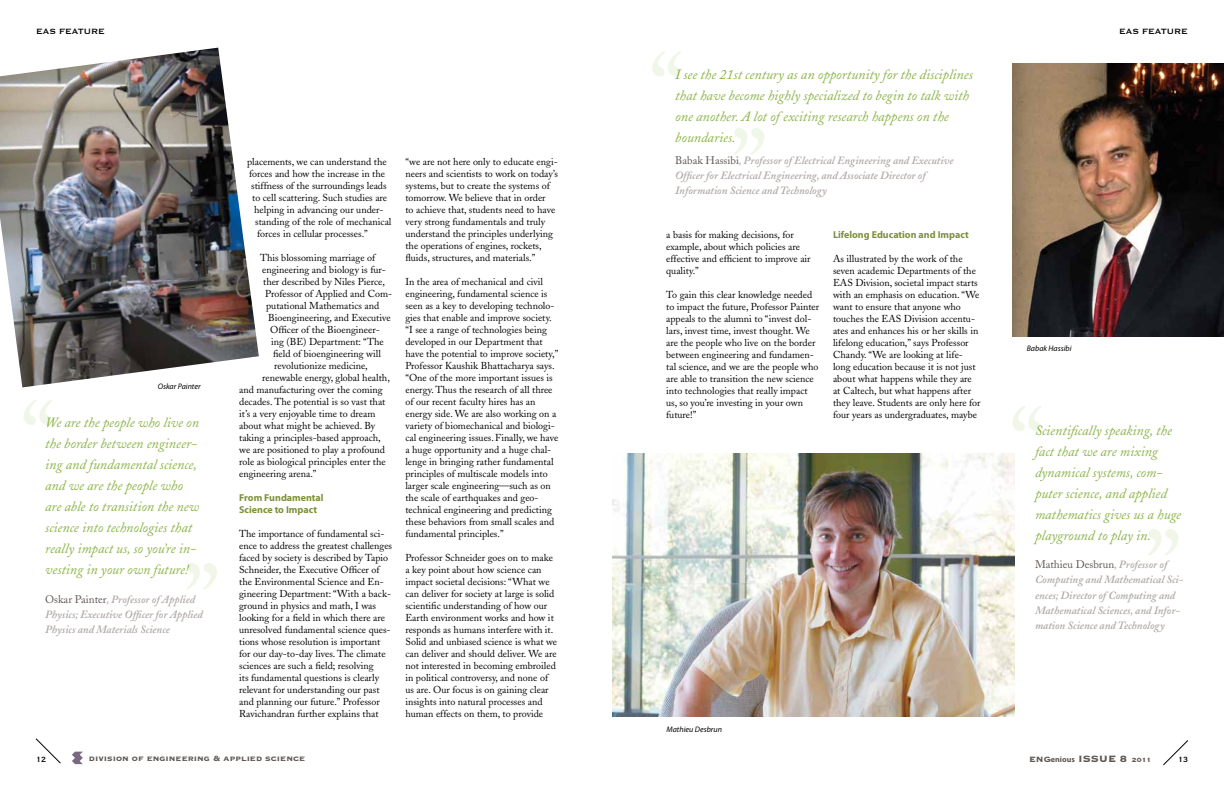
<style>
.page{position:relative;width:1224px;height:792px;background:#fff}
.page>*{position:absolute;margin:0;border:0;box-sizing:border-box;transform-origin:0 0}
.t1{font:italic 14px/21px "Adobe Caslon";color:#8ab345}
.t2{font:italic 600 11px/15.2px "Adobe Caslon";color:#aea8a5}
.t3{font:10px/12px "Adobe Caslon";color:#000}
.t4{font:700 10px/12px "Myriad Pro";color:#7d9039}
.t5{font:10px "Copperplate Thirty Three BC";color:#5d5652}
.t6{font:10px "Copperplate Thirty One BC";color:#000}
.t7{font:10px "Copperplate Thirty BC";color:#000}
.t8{font:italic 8px "Myriad Pro";color:#000}
.t9{font:700 8px "Myriad Pro";color:#5d5652}
.s1{font-weight:400;font-style:normal;color:#5d5652}
.s2{font-family:"Copperplate Thirty Three BC";font-weight:400;font-size:10px}
.s3{font-family:"Copperplate Thirty Three BC";font-weight:400;font-size:12px}
.s4{font-family:"Copperplate Thirty Three BC";font-weight:400}
</style>
<div class="page">
<svg style="left:36px;top:738px;width:25px;height:26px"></svg>
<svg style="left:1163px;top:740px;width:25px;height:25px"></svg>
<svg style="left:72px;top:752px;width:11px;height:12px"></svg>
<img style="left:612px;top:453px;width:403px;height:264px">
<img style="left:1012px;top:64px;width:212px;height:272px">
<svg style="left:1012px;top:406px;width:29px;height:25px"></svg>
<svg style="left:1148px;top:529px;width:31px;height:26px"></svg>
<svg style="left:652px;top:51px;width:29px;height:25px"></svg>
<svg style="left:734px;top:128px;width:30px;height:27px"></svg>
<img style="left:0;top:48px;width:259px;height:339px">
<svg style="left:186px;top:563px;width:31px;height:27px"></svg>
<svg style="left:24px;top:400px;width:28px;height:25px"></svg>
<p class="t6" style="left:36px;top:27px;width:70px">EAS FEATURE</p>
<p class="t6" style="left:1119px;top:27px;width:70px">EAS FEATURE</p>
<p class="t8" style="left:158px;top:382px;width:44px">Oskar Painter</p>
<h1 class="t1" style="left:45px;top:413px;width:155px">We are the people who live on the border between engineer&shy;ing and fundamental science, and we are the people who are able to transition the new science into technologies that really impact us, so you’re in&shy;vesting in your own future!</h1>
<p class="t2" style="left:45px;top:592px;width:159px"><span class="s1">Oskar Painter</span>, Professor of Applied<br>Physics; Executive Officer for Applied<br>Physics and Materials Science</p>
<p class="t3" style="left:247px;top:156px;width:141px">placements, we can understand the</p>
<p class="t3" style="left:249px;top:168px;width:137px">forces and how the increase in the</p>
<p class="t3" style="left:251px;top:180px;width:137px">stiffness of the surroundings leads</p>
<p class="t3" style="left:252px;top:192px;width:137px">to cell scattering. Such studies are</p>
<p class="t3" style="left:254px;top:204px;width:131px">helping in advancing our under-</p>
<p class="t3" style="left:255px;top:216px;width:138px">standing of the role of mechanical</p>
<p class="t3" style="left:257px;top:228px;width:112px">forces in cellular processes.”</p>
<p class="t3" style="left:260px;top:252px;width:117px">This blossoming marriage of</p>
<p class="t3" style="left:262px;top:264px;width:125px">engineering and biology is fur-</p>
<p class="t3" style="left:263px;top:276px;width:123px">ther described by Niles Pierce,</p>
<p class="t3" style="left:265px;top:288px;width:129px">Professor of Applied and Com-</p>
<p class="t3" style="left:266px;top:300px;width:115px">putational Mathematics and</p>
<p class="t3" style="left:268px;top:312px;width:124px">Bioengineering, and Executive</p>
<p class="t3" style="left:270px;top:324px;width:111px">Officer of the Bioengineer-</p>
<p class="t3" style="left:271px;top:336px;width:114px">ing (BE) Department: “The</p>
<p class="t3" style="left:273px;top:348px;width:109px">field of bioengineering will</p>
<p class="t3" style="left:274px;top:360px;width:95px">revolutionize medicine,</p>
<p class="t3" style="left:262px;top:372px;width:129px">renewable energy, global health,</p>
<p class="t3" style="left:239px;top:384px;width:145px">and manufacturing over the coming</p>
<p class="t3" style="left:239px;top:396px;width:148px">decades. The potential is so vast that</p>
<p class="t3" style="left:239px;top:408px;width:138px">it’s a very enjoyable time to dream</p>
<p class="t3" style="left:239px;top:420px;width:138px">about what might be achieved. By</p>
<p class="t3" style="left:239px;top:432px;width:143px">taking a principles-based approach,</p>
<p class="t3" style="left:239px;top:444px;width:147px">we are positioned to play a profound</p>
<p class="t3" style="left:239px;top:456px;width:148px">role as biological principles enter the</p>
<p class="t3" style="left:239px;top:468px;width:79px">engineering arena.”</p>
<p class="t4" style="left:239px;top:492px;width:86px">From Fundamental<br>Science to Impact</p>
<p class="t3" style="left:239px;top:528px;width:155px">The importance of fundamental sci&shy;ence to address the greatest challenges faced by society is described by Tapio Schneider, the Executive Officer of the Environmental Science and En&shy;gineering Department: “With a back&shy;ground in physics and math, I was looking for a field in which there are unresolved fundamental science ques&shy;tions whose resolution is important for our day-to-day lives. The climate sciences are such a field; resolving<br>its fundamental questions is clearly relevant for understanding our past and planning our future.” Professor Ravichandran further explains that</p>
<p class="t3" style="left:405px;top:156px;width:154px">“we are not here only to educate engi&shy;neers and scientists to work on today’s systems, but to create the systems of tomorrow. We believe that in order<br>to achieve that, students need to have very strong fundamentals and truly understand the principles underlying the operations of engines, rockets, fluids, structures, and materials.”</p>
<p class="t3" style="left:405px;top:276px;width:154px">In the area of mechanical and civil engineering, fundamental science is seen as a key to developing technolo&shy;gies that enable and improve society. “I see a range of technologies being developed in our Department that have the potential to improve society,” Professor Kaushik Bhattacharya says. “One of the more important issues is energy. Thus the research of all three of our recent faculty hires has an energy side. We are also working on a variety of biomechanical and biologi&shy;cal engineering issues. Finally, we have a huge opportunity and a huge chal&shy;lenge in bringing rather fundamental principles of multiscale models into larger scale engineering—such as on the scale of earthquakes and geo&shy;technical engineering and predicting these behaviors from small scales and fundamental principles.”</p>
<p class="t3" style="left:405px;top:552px;width:153px">Professor Schneider goes on to make a key point about how science can impact societal decisions: “What we can deliver for society at large is solid scientific understanding of how our Earth environment works and how it responds as humans interfere with it.<br>Solid and unbiased science is what we can deliver and should deliver. We are not interested in becoming embroiled in political controversy, and none of us are. Our focus is on gaining clear insights into natural processes and human effects on them, to provide</p>
<h1 class="t1" style="left:675px;top:64px;width:299px">I see the 21st century as an opportunity for the disciplines that have become highly specialized to begin to talk with one another. A lot of exciting research happens on the boundaries.</h1>
<p class="t2" style="left:675px;top:153px;width:280px"><span class="s1">Babak Hassibi</span>, Professor of Electrical Engineering and Executive<br>Officer for Electrical Engineering, and Associate Director of<br>Information Science and Technology</p>
<p class="t3" style="left:666px;top:229px;width:146px">a basis for making decisions, for example, about which policies are effective and efficient to improve air quality.”</p>
<p class="t3" style="left:666px;top:289px;width:154px">To gain this clear knowledge needed to impact the future, Professor Painter appeals to the alumni to “invest dol&shy;lars, invest time, invest thought. We are the people who live on the border between engineering and fundamen&shy;tal science, and we are the people who are able to transition the new science into technologies that really impact us, so you’re investing in your own future!”</p>
<p class="t4" style="left:833px;top:228px;width:137px">Lifelong Education and Impact</p>
<p class="t3" style="left:833px;top:253px;width:149px">As illustrated by the work of the seven academic Departments of the EAS Division, societal impact starts with an emphasis on education. “We want to ensure that anyone who touches the EAS Division accentu&shy;ates and enhances his or her skills in lifelong education,” says Professor Chandy. “We are looking at life&shy;long education because it is not just about what happens while they are at Caltech, but what happens after they leave. Students are only here for four years as undergraduates, maybe</p>
<p class="t8" style="left:667px;top:724px;width:57px">Mathieu Desbrun</p>
<p class="t8" style="left:1027px;top:343px;width:46px">Babak Hassibi</p>
<h1 class="t1" style="left:1035px;top:420px;width:148px">Scientifically speaking, the fact that we are mixing dynamical systems, com&shy;puter science, and applied mathematics gives us a huge playground to play in.</h1>
<p class="t2" style="left:1035px;top:557px;width:150px"><span class="s1">Mathieu Desbrun</span>, Professor of<br>Computing and Mathematical Sci&shy;ences; Director of Computing and<br>Mathematical Sciences, and Infor&shy;mation Science and Technology</p>
<p class="t7" style="left:36px;top:755px;width:11px">12</p>
<p class="t5" style="left:89px;top:753px;width:218px">division of engineering &amp; applied science</p>
<p class="t9" style="left:1029px;top:754px;width:124px"><span class="s2">ENG</span>enious <span class="s3">ISSUE 8</span> <span class="s4">2011</span></p>
<p class="t7" style="left:1178px;top:755px;width:11px">13</p>
</div>
